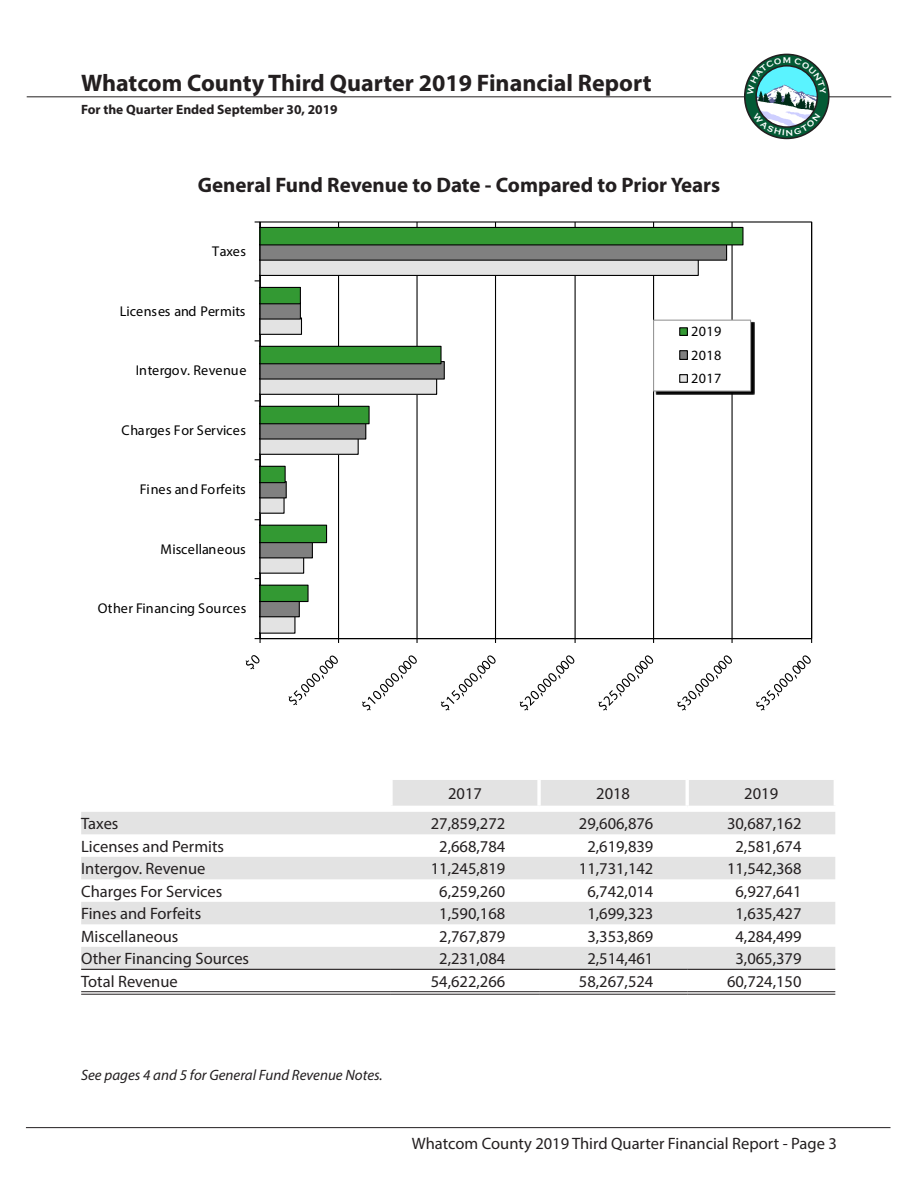
<style>
.page{position:relative;width:918px;height:1188px;background:#fff}
.page>*{position:absolute;margin:0;border:0;box-sizing:border-box;transform-origin:0 0}
.t1{font:700 24px "Myriad Pro";color:#231f20}
.Qtrly_Section_Title{font:700 21px "Myriad Pro";color:#231f20}
.t2{font:16.5px "Myriad Pro";color:#231f20}
.Qtrly_End_Page_Notes{font:italic 15px "Myriad Pro";color:#231f20}
.t3{font:14.25px/23.7px "Myriad Pro";letter-spacing:.01em;color:#000;text-align:justify}
.t4{font:700 13.5px "Myriad Pro";color:#231f20}
</style>
<div class="page">
<hr style="left:27px;top:96px;width:864px;height:1px;background:#231f20">
<hr style="left:26px;top:1127px;width:865px;height:1px;background:#231f20">
<svg style="left:745px;top:54px;width:84px;height:84px"></svg>
<div style="left:744px;top:54px;width:86px;height:85px;border:2px solid #231f20;border-radius:50%"></div>
<img style="left:756px;top:66px;width:61px;height:61px;border-radius:31px">
<hr style="left:338px;top:222px;width:1px;height:417px;background:#000">
<hr style="left:416px;top:222px;width:2px;height:417px;background:#000">
<hr style="left:495px;top:222px;width:1px;height:417px;background:#000">
<hr style="left:575px;top:222px;width:1px;height:417px;background:#000">
<hr style="left:653px;top:222px;width:1px;height:417px;background:#000">
<hr style="left:732px;top:222px;width:1px;height:417px;background:#000">
<hr style="left:260px;top:638px;width:552px;height:1px;background:#000">
<hr style="left:260px;top:222px;width:1px;height:417px;background:#000">
<svg style="left:255px;top:585px;width:54px;height:58px"></svg>
<svg style="left:255px;top:466px;width:72px;height:113px"></svg>
<svg style="left:255px;top:287px;width:190px;height:173px"></svg>
<svg style="left:255px;top:221px;width:489px;height:60px"></svg>
<svg style="left:245px;top:655px;width:15px;height:15px"></svg>
<svg style="left:288px;top:655px;width:50px;height:51px"></svg>
<svg style="left:362px;top:655px;width:55px;height:56px"></svg>
<svg style="left:440px;top:655px;width:56px;height:56px"></svg>
<svg style="left:519px;top:655px;width:56px;height:56px"></svg>
<svg style="left:598px;top:655px;width:56px;height:56px"></svg>
<svg style="left:677px;top:655px;width:55px;height:56px"></svg>
<svg style="left:756px;top:655px;width:55px;height:56px"></svg>
<img style="left:655px;top:322px;width:100px;height:74px">
<div style="left:654px;top:320px;width:97px;height:71px;background:#fff"></div>
<div style="left:653px;top:320px;width:98px;height:72px;border:1px solid #969696"></div>
<div style="left:680px;top:328px;width:7px;height:7px;background:#393"></div>
<div style="left:679px;top:327px;width:9px;height:9px;border:1px solid #000"></div>
<div style="left:680px;top:351px;width:7px;height:8px;background:#808080"></div>
<div style="left:679px;top:350px;width:9px;height:10px;border:1px solid #000"></div>
<div style="left:680px;top:375px;width:7px;height:7px;background:#e3e3e3"></div>
<div style="left:679px;top:374px;width:9px;height:9px;border:1px solid #000"></div>
<svg style="left:81px;top:780px;width:754px;height:189px;fill:#e3e3e3"></svg>
<svg style="left:81px;top:780px;width:1px;height:27px"></svg>
<hr style="left:81px;top:807px;width:308px;height:1px;background:#fff">
<hr style="left:389px;top:780px;width:4px;height:26px;background:#fff">
<hr style="left:537px;top:780px;width:4px;height:26px;background:#f8f8f8">
<hr style="left:686px;top:780px;width:3px;height:26px;background:#fff">
<hr style="left:834px;top:780px;width:3px;height:26px;background:#fff">
<hr style="left:389px;top:806px;width:150px;height:3px;background:#fff">
<hr style="left:539px;top:806px;width:148px;height:3px;background:#fff">
<hr style="left:687px;top:806px;width:150px;height:3px;background:#fff">
<hr style="left:81px;top:969px;width:310px;height:1px;background:#231f20">
<hr style="left:391px;top:969px;width:148px;height:1px;background:#231f20">
<hr style="left:539px;top:969px;width:148px;height:1px;background:#231f20">
<hr style="left:687px;top:969px;width:148px;height:1px;background:#231f20">
<hr style="left:81px;top:991px;width:310px;height:1px;background:#231f20">
<hr style="left:81px;top:994px;width:310px;height:1px;background:#231f20">
<hr style="left:391px;top:991px;width:148px;height:1px;background:#231f20">
<hr style="left:391px;top:994px;width:148px;height:1px;background:#231f20">
<hr style="left:539px;top:991px;width:148px;height:1px;background:#231f20">
<hr style="left:539px;top:994px;width:148px;height:1px;background:#231f20">
<hr style="left:687px;top:991px;width:148px;height:1px;background:#231f20">
<hr style="left:687px;top:994px;width:148px;height:1px;background:#231f20">
<svg style="left:747px;top:57px;width:79px;height:38px"></svg>
<svg style="left:753px;top:105px;width:69px;height:35px"></svg>
<h1 class="t1" style="left:81px;top:67px;width:572px">Whatcom County Third Quarter 2019 Financial Report</h1>
<p class="t4" style="left:81px;top:100px;width:258px">For the Quarter Ended September 30, 2019</p>
<p class="Qtrly_Section_Title" style="left:198px;top:171px;width:524px">General Fund Revenue to Date - Compared to Prior Years</p>
<p class="t3" style="left:212px;top:239px;width:35px">Taxes</p>
<p class="t3" style="left:120px;top:299px;width:127px">Licenses and Permits</p>
<p class="t3" style="left:136px;top:358px;width:112px">Intergov. Revenue</p>
<p class="t3" style="left:122px;top:418px;width:126px">Charges For Services</p>
<p class="t3" style="left:140px;top:478px;width:107px">Fines and Forfeits</p>
<p class="t3" style="left:161px;top:537px;width:87px">Miscellaneous</p>
<p class="t3" style="left:98px;top:597px;width:150px">Other Financing Sources</p>
<p class="t3" style="left:691px;top:319px;width:32px">2019<br>2018<br>2017</p>
<p class="t2" style="left:448px;top:784px;width:35px">2017</p>
<p class="t2" style="left:596px;top:784px;width:35px">2018</p>
<p class="t2" style="left:744px;top:784px;width:35px">2019</p>
<p class="t2" style="left:81px;top:814px;width:39px">Taxes</p>
<p class="t2" style="left:431px;top:814px;width:76px">27,859,272</p>
<p class="t2" style="left:579px;top:814px;width:76px">29,606,876</p>
<p class="t2" style="left:727px;top:814px;width:76px">30,687,162</p>
<p class="t2" style="left:81px;top:836px;width:144px">Licenses and Permits</p>
<p class="t2" style="left:439px;top:836px;width:68px">2,668,784</p>
<p class="t2" style="left:587px;top:836px;width:68px">2,619,839</p>
<p class="t2" style="left:735px;top:836px;width:68px">2,581,674</p>
<p class="t2" style="left:81px;top:859px;width:126px">Intergov. Revenue</p>
<p class="t2" style="left:431px;top:859px;width:76px">11,245,819</p>
<p class="t2" style="left:579px;top:859px;width:76px">11,731,142</p>
<p class="t2" style="left:727px;top:859px;width:76px">11,542,368</p>
<p class="t2" style="left:81px;top:881px;width:143px">Charges For Services</p>
<p class="t2" style="left:439px;top:881px;width:68px">6,259,260</p>
<p class="t2" style="left:587px;top:881px;width:68px">6,742,014</p>
<p class="t2" style="left:735px;top:881px;width:68px">6,927,641</p>
<p class="t2" style="left:81px;top:904px;width:122px">Fines and Forfeits</p>
<p class="t2" style="left:439px;top:904px;width:68px">1,590,168</p>
<p class="t2" style="left:587px;top:904px;width:68px">1,699,323</p>
<p class="t2" style="left:735px;top:904px;width:68px">1,635,427</p>
<p class="t2" style="left:81px;top:926px;width:99px">Miscellaneous</p>
<p class="t2" style="left:439px;top:926px;width:68px">2,767,879</p>
<p class="t2" style="left:587px;top:926px;width:68px">3,353,869</p>
<p class="t2" style="left:735px;top:926px;width:68px">4,284,499</p>
<p class="t2" style="left:81px;top:949px;width:170px">Other Financing Sources</p>
<p class="t2" style="left:439px;top:949px;width:68px">2,231,084</p>
<p class="t2" style="left:587px;top:949px;width:68px">2,514,461</p>
<p class="t2" style="left:735px;top:949px;width:68px">3,065,379</p>
<p class="t2" style="left:81px;top:971px;width:98px">Total Revenue</p>
<p class="t2" style="left:431px;top:971px;width:76px">54,622,266</p>
<p class="t2" style="left:579px;top:971px;width:76px">58,267,524</p>
<p class="t2" style="left:727px;top:971px;width:76px">60,724,150</p>
<p class="Qtrly_End_Page_Notes" style="left:81px;top:1066px;width:303px">See pages 4 and 5 for General Fund Revenue Notes.</p>
<p class="t2" style="left:412px;top:1134px;width:427px">Whatcom County 2019 Third Quarter Financial Report - Page 3</p>
</div>
